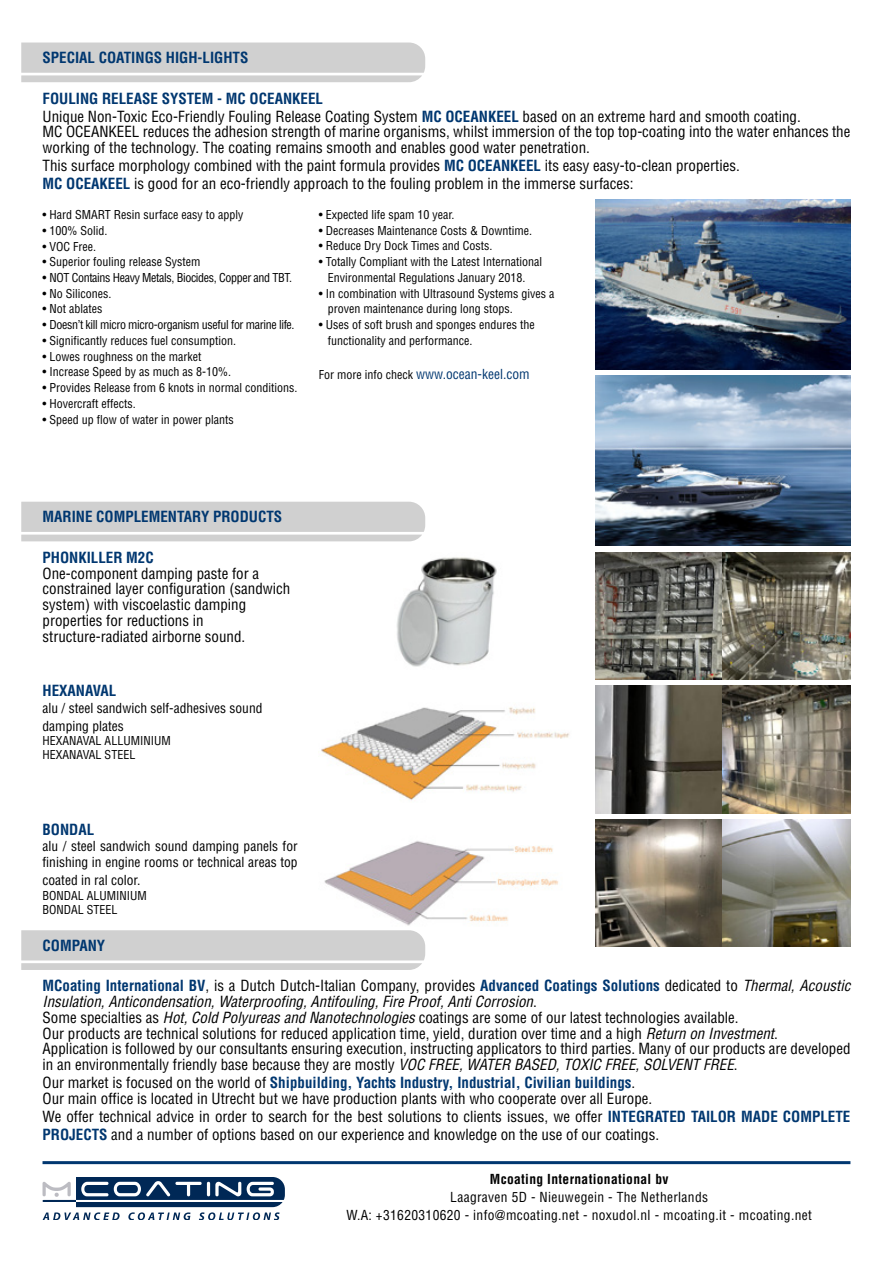
<style>
.page{position:relative;width:893px;height:1263px;background:#fff}
.page>*{position:absolute;margin:0;border:0;box-sizing:border-box;transform-origin:0 0}
.t1{font:condensed 15px/15.8px "Helvetica LT Std";color:#000}
.t2{font:700 condensed 15px "Helvetica LT Std";color:#003770}
.t3{font:condensed 13.5px/16.2px "Helvetica LT Std";color:#000}
.t4{font:condensed 13.5px/18px "Helvetica LT Std";letter-spacing:.025em;color:#000;text-align:center}
.t5{font:condensed 13.5px "Helvetica LT Std";color:#003770}
.t6{font:700 condensed 13.5px "Helvetica LT Std";letter-spacing:.025em;color:#000}
.t7{font:condensed 12px/15.8px "Helvetica LT Std";color:#000}
.t8{font:condensed 12px "Helvetica LT Std";letter-spacing:-.03em;color:#000}
.s1{font-weight:700;color:#003770}
.s2{font-size:12px;color:#000}
.s3{font-style:italic}
</style>
<div class="page">
<img style="left:324px;top:841px;width:235px;height:85px">
<img style="left:595px;top:819px;width:255px;height:128px">
<hr style="left:43px;top:1161px;width:807px;height:3px;background:#003770">
<svg style="left:43px;top:1177px;width:242px;height:43px"></svg>
<svg style="left:21px;top:930px;width:404px;height:40px;background:#d3d3d3"></svg>
<svg style="left:21px;top:43px;width:404px;height:39px;background:#d3d3d3"></svg>
<img style="left:595px;top:200px;width:255px;height:170px">
<img style="left:595px;top:376px;width:255px;height:170px">
<svg style="left:21px;top:502px;width:404px;height:39px;background:#d3d3d3"></svg>
<img style="left:396px;top:557px;width:101px;height:110px">
<img style="left:595px;top:552px;width:255px;height:128px">
<img style="left:321px;top:707px;width:249px;height:94px">
<img style="left:595px;top:686px;width:255px;height:127px">
<p class="t2" style="left:43px;top:48px;width:207px">SPECIAL COATINGS HIGH-LIGHTS</p>
<p class="t1" style="left:43px;top:89px;width:760px;line-height:18px"><span class="s1">FOULING RELEASE SYSTEM - MC OCEANKEEL<br></span>Unique Non-Toxic Eco-Friendly Fouling Release Coating System <span class="s1">MC OCEANKEEL</span> based on an extreme hard and smooth coating.</p>
<p class="t1" style="left:43px;top:124px;width:809px">MC OCEANKEEL reduces the adhesion strength of marine organisms, whilst immersion of the top top-coating into the water enhances the working of the technology. The coating remains smooth and enables good water penetration.</p>
<p class="t1" style="left:43px;top:157px;width:699px;line-height:18px">This surface morphology combined with the paint formula provides <span class="s1">MC OCEANKEEL</span> its easy easy-to-clean properties.<br><span class="s1">MC OCEAKEEL</span> is good for an eco-friendly approach to the fouling problem in the immerse surfaces:</p>
<p class="t7" style="left:43px;top:207px;width:202px">• Hard SMART Resin surface easy to apply</p>
<p class="t7" style="left:43px;top:222px;width:66px">• 100% Solid.</p>
<p class="t7" style="left:43px;top:238px;width:55px">• VOC Free.</p>
<p class="t7" style="left:43px;top:254px;width:159px">• Superior fouling release System</p>
<p class="t8" style="left:43px;top:270px;width:251px">• NOT Contains Heavy Metals, Biocides, Copper and TBT.</p>
<p class="t7" style="left:43px;top:285px;width:70px">• No Silicones.</p>
<p class="t7" style="left:43px;top:301px;width:61px">• Not ablates</p>
<p class="t8" style="left:43px;top:317px;width:254px">• Doesn’t kill micro micro-organism useful for marine life.</p>
<p class="t7" style="left:43px;top:333px;width:195px">• Significantly reduces fuel consumption.</p>
<p class="t7" style="left:43px;top:348px;width:160px">• Lowes roughness on the market</p>
<p class="t7" style="left:43px;top:364px;width:190px">• Increase Speed by as much as 8-10%.</p>
<p class="t7" style="left:43px;top:380px;width:256px">• Provides Release from 6 knots in normal conditions.</p>
<p class="t7" style="left:43px;top:396px;width:95px">• Hovercraft effects.</p>
<p class="t7" style="left:43px;top:411px;width:193px">• Speed up flow of water in power plants</p>
<p class="t7" style="left:319px;top:207px;width:137px">• Expected life spam 10 year.</p>
<p class="t7" style="left:319px;top:222px;width:215px">• Decreases Maintenance Costs &amp; Downtime.</p>
<p class="t7" style="left:319px;top:238px;width:175px">• Reduce Dry Dock Times and Costs.</p>
<p class="t7" style="left:328px;top:254px;width:216px;text-indent:-9px">• Totally Compliant with the Latest International<br>Environmental Regulations January 2018.</p>
<p class="t7" style="left:328px;top:285px;width:228px;text-indent:-9px">• In combination with Ultrasound Systems gives a proven maintenance during long stops.</p>
<p class="t7" style="left:328px;top:317px;width:208px;text-indent:-9px">• Uses of soft brush and sponges endures the functionality and performance.</p>
<p class="t5" style="left:319px;top:365px;width:212px"><span class="s2">For more info check</span> www.ocean-keel.com</p>
<p class="t2" style="left:43px;top:507px;width:241px">MARINE COMPLEMENTARY PRODUCTS</p>
<p class="t2" style="left:43px;top:548px;width:113px">PHONKILLER M2C</p>
<p class="t1" style="left:43px;top:565px;width:249px">One-component damping paste for a constrained layer configuration (sandwich system) with viscoelastic damping properties for reductions in structure-radiated airborne sound.</p>
<p class="t2" style="left:43px;top:681px;width:75px">HEXANAVAL</p>
<p class="t3" style="left:43px;top:699px;width:222px;line-height:18px">alu / steel sandwich self-adhesives sound damping plates</p>
<p class="t7" style="left:43px;top:733px;width:130px;line-height:14.4px">HEXANAVAL ALLUMINIUM<br>HEXANAVAL STEEL</p>
<p class="t2" style="left:43px;top:820px;width:53px">BONDAL</p>
<p class="t3" style="left:43px;top:838px;width:257px">alu / steel sandwich sound damping panels for finishing in engine rooms or technical areas top</p>
<p class="t3" style="left:43px;top:872px;width:99px">coated in ral color.</p>
<p class="t7" style="left:43px;top:888px;width:106px;line-height:14.4px">BONDAL ALUMINIUM<br>BONDAL STEEL</p>
<p class="t2" style="left:43px;top:936px;width:64px">COMPANY</p>
<p class="t1" style="left:43px;top:978px;width:809px"><span class="s1">MCoating International BV</span>, is a Dutch Dutch-Italian Company, provides <span class="s1">Advanced Coatings Solutions</span> dedicated to <span class="s3">Thermal, Acoustic Insulation, Anticondensation, Waterproofing, Antifouling, Fire Proof, Anti Corrosion</span>.<br>Some specialties as <span class="s3">Hot, Cold Polyureas and Nanotechnologies</span> coatings are some of our latest technologies available.<br>Our products are technical solutions for reduced application time, yield, duration over time and a high <span class="s3">Return on Investment</span>.<br>Application is followed by our consultants ensuring execution, instructing applicators to third parties. Many of our products are developed in an environmentally friendly base because they are mostly <span class="s3">VOC FREE, WATER BASED, TOXIC FREE, SOLVENT FREE</span>.</p>
<p class="t1" style="left:43px;top:1075px;width:611px">Our market is focused on the world of <span class="s1">Shipbuilding, Yachts Industry, Industrial, Civilian buildings</span>.<br>Our main office is located in Utrecht but we have production plants with who cooperate over all Europe.</p>
<p class="t1" style="left:43px;top:1107px;width:809px;line-height:18px">We offer technical advice in order to search for the best solutions to clients issues, we offer <span class="s1">INTEGRATED TAILOR MADE COMPLETE<br>PROJECTS</span> and a number of options based on our experience and knowledge on the use of our coatings.</p>
<p class="t6" style="left:490px;top:1171px;width:180px">Mcoating Internationational bv</p>
<p class="t4" style="left:346px;top:1188px;width:467px">Laagraven 5D - Nieuwegein - The Netherlands<br>W.A: +31620310620 - info@mcoating.net - noxudol.nl - mcoating.it - mcoating.net</p>
</div>
